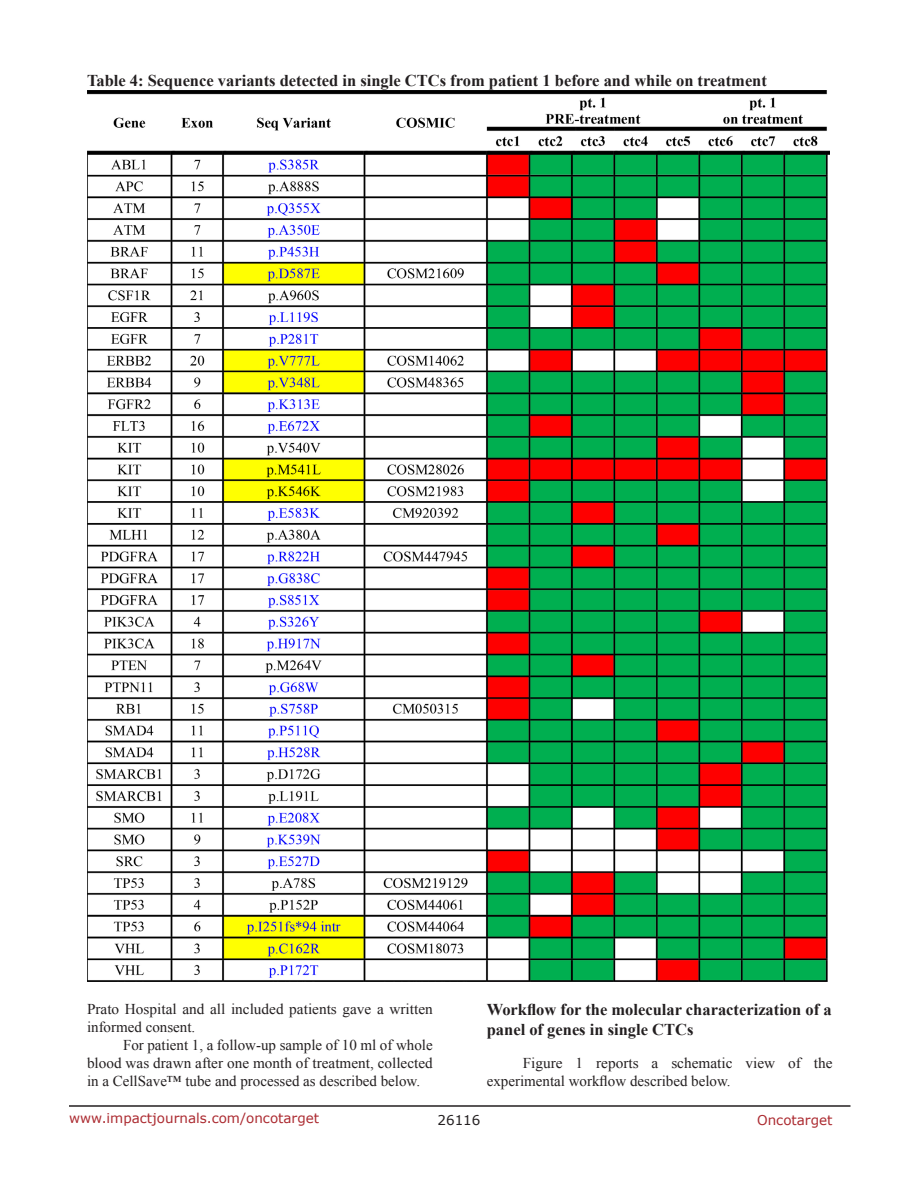
<style>
.page{position:relative;width:918px;height:1188px;background:#fff}
.page>*{position:absolute;margin:0;border:0;box-sizing:border-box;transform-origin:0 0}
.SubHeading_middle{font:700 16.5px/19.8px "Times New Roman";color:#231f20}
.BodyText{font:15px/18px "Times New Roman";color:#231f20}
.t1{font:13.5px "Verdana";color:#ac2b31}
.t2{font:13.5px "Verdana";color:#231f20}
</style>
<div class="page">
<hr style="left:69px;top:1105px;width:781px;height:2px;background:#231f20">
<img style="left:87px;top:90px;width:742px;height:891px">
<p class="SubHeading_middle" style="left:87px;top:70px;width:681px">Table 4: Sequence variants detected in single CTCs from patient 1 before and while on treatment</p>
<p class="BodyText" style="left:87px;top:1000px;width:347px">Prato Hospital and all included patients gave a written informed consent.</p>
<p class="BodyText" style="left:87px;top:1036px;width:347px;text-align:justify;text-indent:36px">For patient 1, a follow-up sample of 10 ml of whole blood was drawn after one month of treatment, collected in a CellSave™ tube and processed as described below.</p>
<p class="SubHeading_middle" style="left:487px;top:999px;width:346px">Workflow for the molecular characterization of a panel of genes in single CTCs</p>
<p class="BodyText" style="left:487px;top:1053px;width:347px;text-indent:36px">Figure 1 reports a schematic view of the experimental workflow described below.</p>
<p class="t1" style="left:69px;top:1109px;width:252px">www.impactjournals.com/oncotarget</p>
<p class="t2" style="left:438px;top:1111px;width:44px">26116</p>
<p class="t1" style="left:757px;top:1111px;width:77px">Oncotarget</p>
</div>
